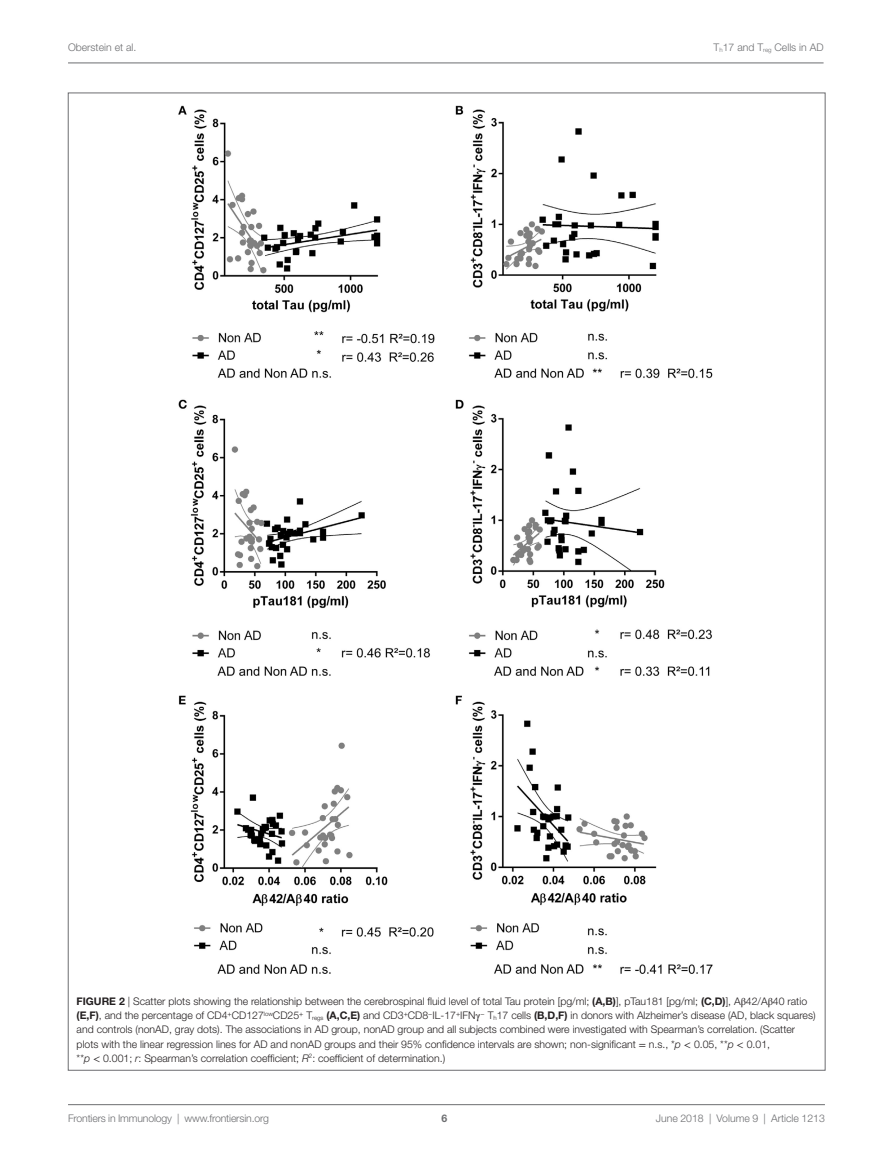
<style>
.page{position:relative;width:893px;height:1170px;background:#fff}
.page>*{position:absolute;margin:0;border:0;box-sizing:border-box;transform-origin:0 0}
.t1{font:300 10.5px/14.2px "Helvetica Neue LT Std";color:#231f20}
.t2{font:300 10.5px "Helvetica Neue LT Std";color:#6c6d70}
.t3{font:700 10.5px "Helvetica Neue LT Std";color:#6c6d70}
.s1{font-weight:700}
.s2{font-family:"STIX General";font-weight:400}
.s3{font-style:italic}
</style>
<div class="page">
<img style="left:178px;top:105px;width:535px;height:869px">
<hr style="left:68px;top:63px;width:756px;height:1px;background:#6c6d70">
<hr style="left:68px;top:1104px;width:757px;height:1px;background:#6c6d70">
<p class="t2" style="left:68px;top:41px;width:70px">Oberstein et al.</p>
<p class="t2" style="left:714px;top:41px;width:111px">T<sub>h</sub>17 and T<sub>reg</sub> Cells in AD</p>
<p class="t1" style="left:77px;top:993px;width:740px"><span class="s1">FIGURE 2</span> | Scatter plots showing the relationship between the cerebrospinal fluid level of total Tau protein [pg/ml; <span class="s1">(A,B)</span>], pTau181 [pg/ml; <span class="s1">(C,D)</span>], A<span class="s2">β</span>42/A<span class="s2">β</span>40 ratio <span class="s1">(E,F)</span>, and the percentage of CD4<sup>+</sup>CD127<sup>low</sup>CD25<sup>+</sup> T<sub>regs</sub> <span class="s1">(A,C,E)</span> and CD3<sup>+</sup>CD8<sup>−</sup>IL-17<sup>+</sup>IFN<span class="s2">γ</span><sup>−</sup> T<sub>h</sub>17 cells <span class="s1">(B,D,F)</span> in donors with Alzheimer’s disease (AD, black squares) and controls (nonAD, gray dots). The associations in AD group, nonAD group and all subjects combined were investigated with Spearman’s correlation. (Scatter plots with the linear regression lines for AD and nonAD groups and their 95% confidence intervals are shown; non-significant <span class="s2">=</span> n.s., *<span class="s3">p</span> <span class="s2">&lt;</span> 0.05, **<span class="s3">p</span> <span class="s2">&lt;</span> 0.01,<br>**<span class="s3">p</span> <span class="s2">&lt;</span> 0.001; <span class="s3">r</span>: Spearman’s correlation coefficient; <span class="s3">R</span><sup>2</sup>: coefficient of determination.)</p>
<p class="t2" style="left:68px;top:1111px;width:203px">Frontiers in Immunology | www.frontiersin.org</p>
<p class="t2" style="left:656px;top:1111px;width:171px">June 2018 | Volume 9 | Article 1213</p>
<p class="t3" style="left:441px;top:1111px;width:7px">6</p>
</div>
